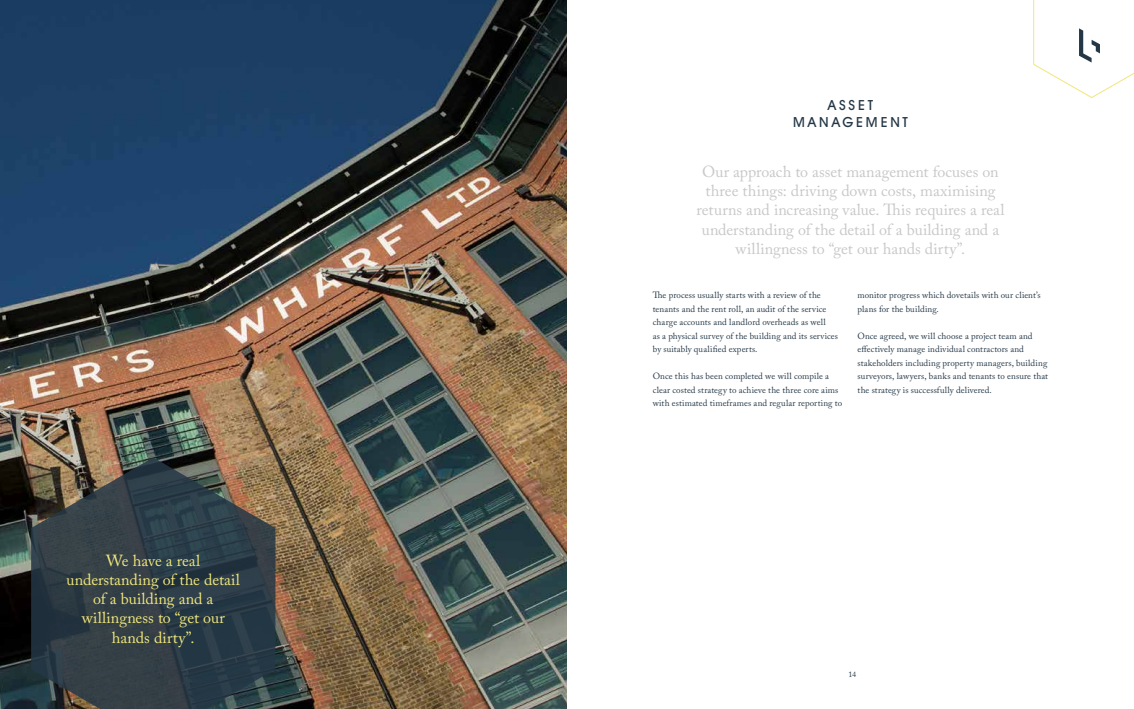
<style>
.page{position:relative;width:1134px;height:709px;background:#fff}
.page>*{position:absolute;margin:0;border:0;box-sizing:border-box;transform-origin:0 0}
.t1{font:16px/19.2px "Adobe Caslon Pro";color:#c8c8c8;text-align:center}
.t2{font:16px/19.2px "Adobe Caslon Pro";color:#f0e77b;text-align:center}
.t3{font:500 14px/17.5px "Avant Garde IT Cby BT";letter-spacing:.2em;color:#243746;text-align:center}
.t4{font:9px/13.5px "Adobe Caslon Pro";letter-spacing:.01em;color:#243746}
.t5{font:8px "Adobe Caslon Pro";color:#243746}
</style>
<div class="page">
<img style="left:0;top:0;width:567px;height:709px">
<svg style="left:31px;top:457px;width:244px;height:252px;background:#394347"></svg>
<svg style="left:1033px;top:0;width:101px;height:98px"></svg>
<h1 class="t2" style="left:67px;top:550px;width:175px">We have a real understanding of the detail of a building and a willingness to “get our hands dirty”.</h1>
<h2 class="t3" style="left:793px;top:96px;width:116px">ASSET<br>MANAGEMENT</h2>
<h1 class="t1" style="left:696px;top:162px;width:309px">Our approach to asset management focuses on three things: driving down costs, maximising returns and increasing value. This requires a real understanding of the detail of a building and a willingness to “get our hands dirty”.</h1>
<p class="t4" style="left:653px;top:288px;width:187px">The process usually starts with a review of the tenants and the rent roll, an audit of the service charge accounts and landlord overheads as well<br>as a physical survey of the building and its services by suitably qualified experts.</p>
<p class="t4" style="left:653px;top:369px;width:191px">Once this has been completed we will compile a clear costed strategy to achieve the three core aims with estimated timeframes and regular reporting to</p>
<p class="t4" style="left:857px;top:288px;width:185px">monitor progress which dovetails with our client’s plans for the building.</p>
<p class="t4" style="left:857px;top:329px;width:192px">Once agreed, we will choose a project team and effectively manage individual contractors and stakeholders including property managers, building surveyors, lawyers, banks and tenants to ensure that the strategy is successfully delivered.</p>
<p class="t5" style="left:848px;top:669px;width:9px">14</p>
</div>
